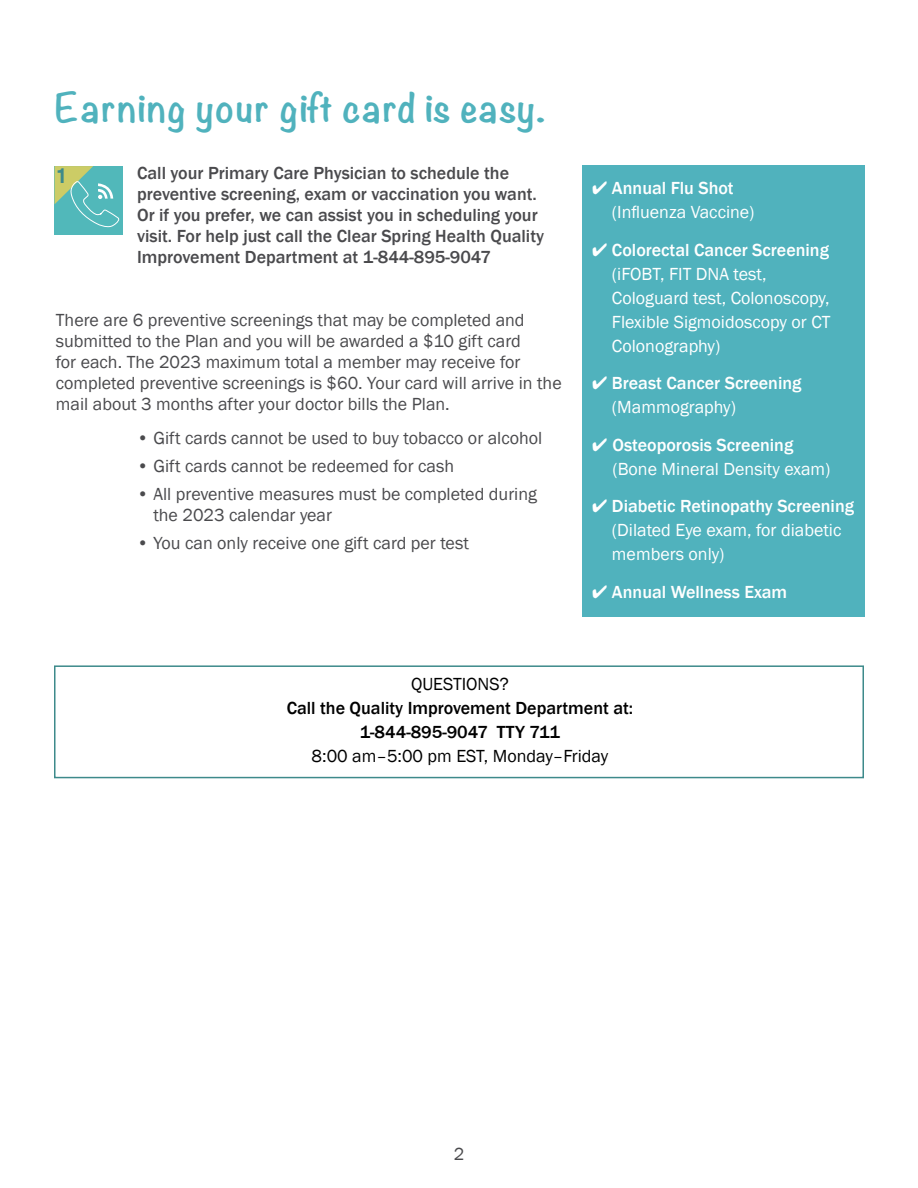
<style>
.page{position:relative;width:918px;height:1188px;background:#fff}
.page>*{position:absolute;margin:0;border:0;box-sizing:border-box;transform-origin:0 0}
.t1{font:700 36px "Noteworthy";letter-spacing:.035em;color:#50b2bd}
.t2{font:700 21px "Larsseit";color:#3d8a8b}
.t3{font:18px/21px "Franklin Gothic";color:#4a4a4d}
.t4{font:18px/24px "Franklin Gothic";color:#fff}
.t5{font:500 18px/21px "Franklin Gothic";color:#4a4a4d}
.t6{font:500 18px "Franklin Gothic";color:#000}
.t7{font:500 18px/24px "Franklin Gothic";color:#fff}
.t8{font:18px "Franklin Gothic";color:#000}
.s1{font-weight:500}
.s2{font-weight:400}
</style>
<div class="page">
<div style="left:55px;top:166px;width:68px;height:69px;background:#51b8ba"></div>
<svg style="left:55px;top:166px;width:65px;height:62px"></svg>
<div style="left:582px;top:165px;width:282px;height:452px;background:#50b2bd"></div>
<div style="left:54px;top:665px;width:810px;height:113px;border:2px solid #3d8a8b"></div>
<p class="t1" style="left:55px;top:76px;width:492px">Earning your gift card is easy.</p>
<p class="t2" style="left:57px;top:161px;width:10px">1</p>
<p class="t5" style="left:137px;top:162px;width:408px">Call your Primary Care Physician to schedule the preventive screening, exam or vaccination you want.<br>Or if you prefer, we can assist you in scheduling your visit. For help just call the Clear Spring Health Quality Improvement Department at 1-844-895-9047</p>
<p class="t3" style="left:56px;top:310px;width:507px">There are 6 preventive screenings that may be completed and submitted to the Plan and you will be awarded a $10 gift card<br>for each. The 2023 maximum total a member may receive for completed preventive screenings is $60. Your card will arrive in the mail about 3 months after your doctor bills the Plan.</p>
<p class="t3" style="left:137px;top:428px;width:407px">• Gift cards cannot be used to buy tobacco or alcohol</p>
<p class="t3" style="left:137px;top:456px;width:319px">• Gift cards cannot be redeemed for cash</p>
<p class="t3" style="left:153px;top:484px;width:385px;text-indent:-16px">• All preventive measures must be completed during the 2023 calendar year</p>
<p class="t3" style="left:137px;top:532px;width:334px">• You can only receive one gift card per test</p>
<p class="t4" style="left:612px;top:176px;width:144px;text-indent:-20px">✔ <span class="s1">Annual Flu Shot </span>(Influenza Vaccine)</p>
<p class="t4" style="left:612px;top:238px;width:220px;text-indent:-20px">✔ <span class="s1">Colorectal Cancer Screening </span>(iFOBT, FIT DNA test,<br>Cologuard test, Colonoscopy,<br>Flexible Sigmoidoscopy or CT<br>Colonography)</p>
<p class="t7" style="left:612px;top:371px;width:191px;text-indent:-20px">✔ Breast Cancer Screening <span class="s2">(Mammography)</span></p>
<p class="t4" style="left:612px;top:433px;width:219px;text-indent:-20px">✔ <span class="s1">Osteoporosis Screening </span>(Bone Mineral Density exam)</p>
<p class="t4" style="left:612px;top:494px;width:244px;text-indent:-20px">✔ <span class="s1">Diabetic Retinopathy Screening </span>(Dilated Eye exam, for diabetic members only)</p>
<p class="t7" style="left:592px;top:580px;width:197px">✔ Annual Wellness Exam</p>
<p class="t8" style="left:411px;top:673px;width:99px">QUESTIONS?</p>
<p class="t6" style="left:287px;top:697px;width:348px">Call the Quality Improvement Department at:</p>
<p class="t6" style="left:360px;top:721px;width:202px">1-844-895-9047 TTY 711</p>
<p class="t8" style="left:312px;top:745px;width:298px">8:00 am–5:00 pm EST, Monday–Friday</p>
<p class="t3" style="left:454px;top:1144px;width:12px">2</p>
</div>
